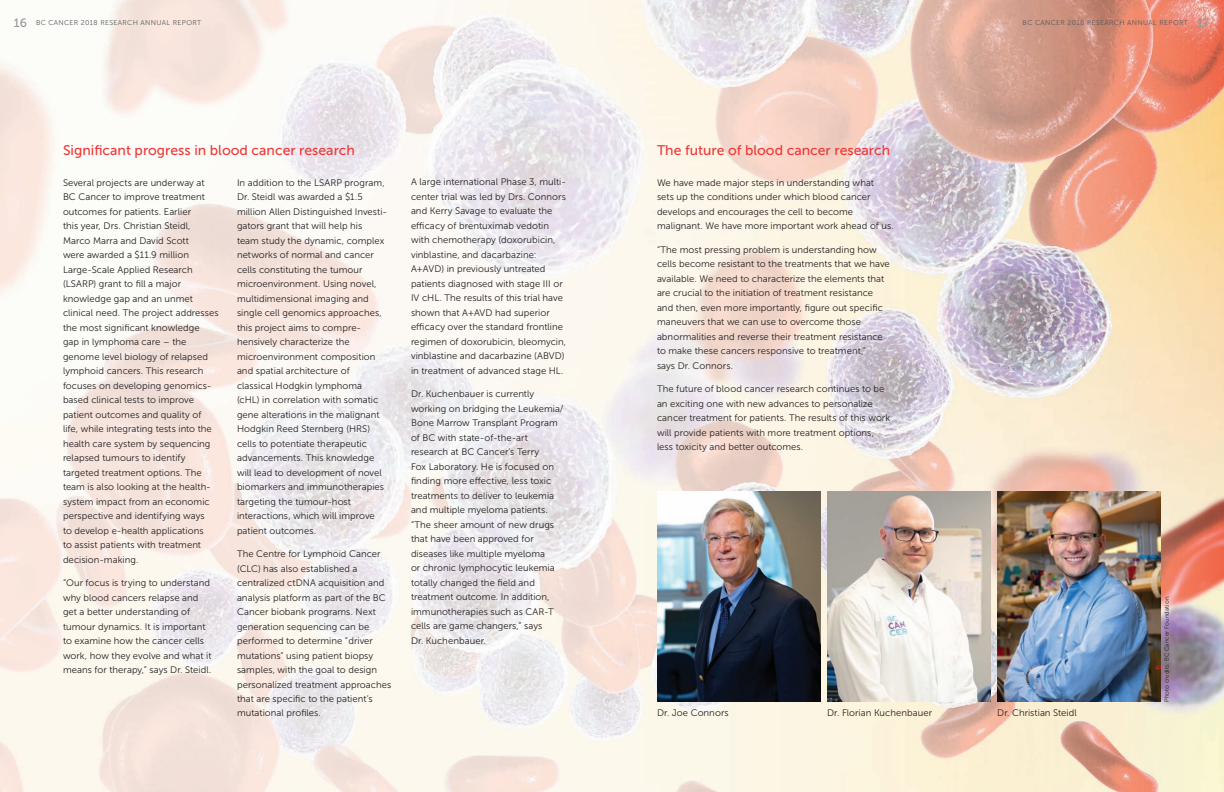
<style>
.page{position:relative;width:1224px;height:792px;background:#fff}
.page>*{position:absolute;margin:0;border:0;box-sizing:border-box;transform-origin:0 0}
.t1{font:14px "Museo Sans 500";color:#ee3838}
.t2{font:9.5px/14.5px "Museo Sans 300";letter-spacing:.005em;color:#231f20}
.t3{font:7px "Museo Sans 300";letter-spacing:.05em;color:#57585a}
.t4{font:6px "Museo Sans 300";letter-spacing:.02em;color:#231f20}
.s1{font-family:"Museo Sans 500";font-size:12px;color:#939598}
</style>
<div class="page">
<img style="left:0;top:0;width:1224px;height:792px">
<img style="left:997px;top:491px;width:164px;height:211px">
<img style="left:657px;top:491px;width:164px;height:211px">
<img style="left:827px;top:491px;width:164px;height:211px">
<p class="t3" style="left:14px;top:19px;width:189px"><span class="s1">16</span> BC CANCER 2018 RESEARCH ANNUAL REPORT</p>
<h1 class="t1" style="left:63px;top:142px;width:294px">Significant progress in blood cancer research</h1>
<p class="t2" style="left:63px;top:175px;width:157px">Several projects are underway at<br>BC Cancer to improve treatment outcomes for patients. Earlier<br>this year, Drs. Christian Steidl,<br>Marco Marra and David Scott<br>were awarded a $11.9 million<br>Large-Scale Applied Research (LSARP) grant to fill a major knowledge gap and an unmet clinical need. The project addresses the most significant knowledge<br>gap in lymphoma care – the genome level biology of relapsed lymphoid cancers. This research focuses on developing genomics&shy;based clinical tests to improve patient outcomes and quality of life, while integrating tests into the health care system by sequencing relapsed tumours to identify targeted treatment options. The team is also looking at the health&shy;system impact from an economic perspective and identifying ways<br>to develop e-health applications<br>to assist patients with treatment decision-making.</p>
<p class="t2" style="left:63px;top:576px;width:150px">“Our focus is trying to understand why blood cancers relapse and get a better understanding of tumour dynamics. It is important to examine how the cancer cells work, how they evolve and what it means for therapy,” says Dr. Steidl.</p>
<p class="t2" style="left:237px;top:175px;width:152px">In addition to the LSARP program,<br>Dr. Steidl was awarded a $1.5 million Allen Distinguished Investi&shy;gators grant that will help his<br>team study the dynamic, complex networks of normal and cancer cells constituting the tumour microenvironment. Using novel, multidimensional imaging and single cell genomics approaches, this project aims to compre&shy;hensively characterize the microenvironment composition and spatial architecture of classical Hodgkin lymphoma (cHL) in correlation with somatic gene alterations in the malignant<br>Hodgkin Reed Sternberg (HRS) cells to potentiate therapeutic advancements. This knowledge will lead to development of novel biomarkers and immunotherapies targeting the tumour-host interactions, which will improve patient outcomes.</p>
<p class="t2" style="left:237px;top:547px;width:156px">The Centre for Lymphoid Cancer (CLC) has also established a centralized ctDNA acquisition and analysis platform as part of the BC<br>Cancer biobank programs. Next generation sequencing can be performed to determine “driver mutations” using patient biopsy samples, with the goal to design personalized treatment approaches that are specific to the patient’s mutational profiles.</p>
<p class="t2" style="left:411px;top:175px;width:157px">A large international Phase 3, multi&shy;center trial was led by Drs. Connors and Kerry Savage to evaluate the efficacy of brentuximab vedotin with chemotherapy (doxorubicin, vinblastine, and dacarbazine:<br>A+AVD) in previously untreated patients diagnosed with stage III or IV cHL. The results of this trial have shown that A+AVD had superior efficacy over the standard frontline regimen of doxorubicin, bleomycin, vinblastine and dacarbazine (ABVD) in treatment of advanced stage HL.</p>
<p class="t2" style="left:411px;top:387px;width:154px">Dr. Kuchenbauer is currently working on bridging the Leukemia/<br>Bone Marrow Transplant Program of BC with state-of-the-art research at BC Cancer’s Terry<br>Fox Laboratory. He is focused on finding more effective, less toxic treatments to deliver to leukemia and multiple myeloma patients. “The sheer amount of new drugs that have been approved for diseases like multiple myeloma<br>or chronic lymphocytic leukemia totally changed the field and treatment outcome. In addition, immunotherapies such as CAR-T cells are game changers,” says<br>Dr. Kuchenbauer.</p>
<h1 class="t1" style="left:657px;top:142px;width:235px">The future of blood cancer research</h1>
<p class="t2" style="left:657px;top:175px;width:238px">We have made major steps in understanding what<br>sets up the conditions under which blood cancer develops and encourages the cell to become malignant. We have more important work ahead of us.</p>
<p class="t2" style="left:657px;top:242px;width:234px">“The most pressing problem is understanding how cells become resistant to the treatments that we have available. We need to characterize the elements that are crucial to the initiation of treatment resistance and then, even more importantly, figure out specific maneuvers that we can use to overcome those abnormalities and reverse their treatment resistance to make these cancers responsive to treatment,”<br>says Dr. Connors.</p>
<p class="t2" style="left:657px;top:382px;width:235px">The future of blood cancer research continues to be an exciting one with new advances to personalize cancer treatment for patients. The results of this work will provide patients with more treatment options, less toxicity and better outcomes.</p>
<p class="t3" style="left:1023px;top:19px;width:188px">BC CANCER 2018 RESEARCH ANNUAL REPORT <span class="s1">17</span></p>
<p class="t4" style="left:1163px;top:702px;width:108px;rotate:-90deg">Photo credits: BC Cancer Foundation.</p>
<p class="t2" style="left:657px;top:705px;width:73px">Dr. Joe Connors</p>
<p class="t2" style="left:827px;top:705px;width:107px">Dr. Florian Kuchenbauer</p>
<p class="t2" style="left:997px;top:705px;width:81px">Dr. Christian Steidl</p>
</div>
